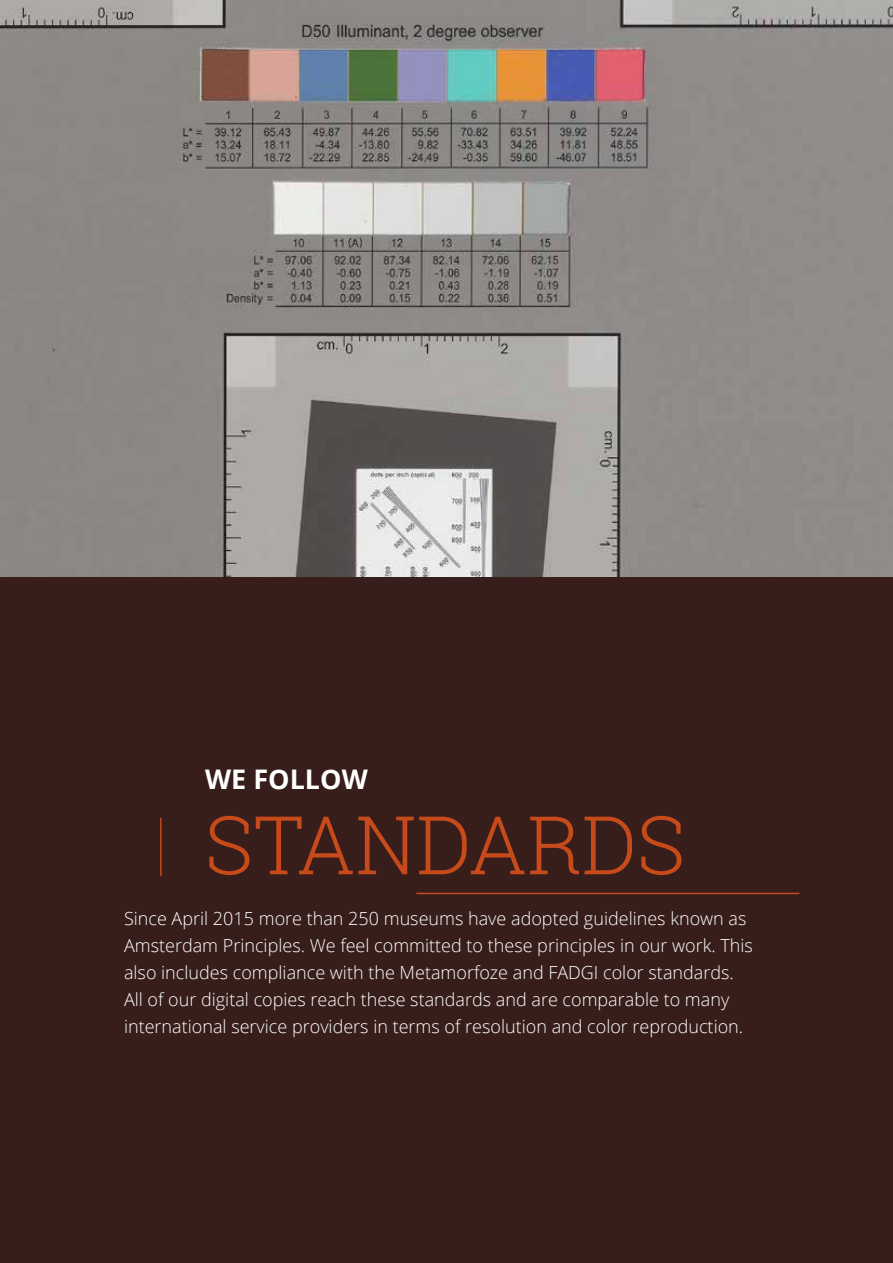
<style>
.page{position:relative;width:893px;height:1263px;background:#fff}
.page>*{position:absolute;margin:0;border:0;box-sizing:border-box;transform-origin:0 0}
.t1{font:300 81px "Roboto Slab";color:#c74a1b}
.t2{font:700 27px "Open Sans";color:#fff}
.t3{font:300 18px/27px "Open Sans";color:#fff}
</style>
<div class="page">
<div style="left:0;top:576px;width:893px;height:687px;background:#371e1a"></div>
<img style="left:0;top:0;width:893px;height:576px">
<hr style="left:416px;top:893px;width:383px;height:1px;background:#c74a1b">
<hr style="left:160px;top:818px;width:2px;height:58px;background:#c74a1b">
<h2 class="t2" style="left:205px;top:760px;width:164px">WE FOLLOW</h2>
<h1 class="t1" style="left:205px;top:789px;width:482px">STANDARDS</h1>
<p class="t3" style="left:124px;top:904px;width:630px">Since April 2015 more than 250 museums have adopted guidelines known as Amsterdam Principles. We feel committed to these principles in our work. This also includes compliance with the Metamorfoze and FADGI color standards.<br>All of our digital copies reach these standards and are comparable to many international service providers in terms of resolution and color reproduction.</p>
</div>
